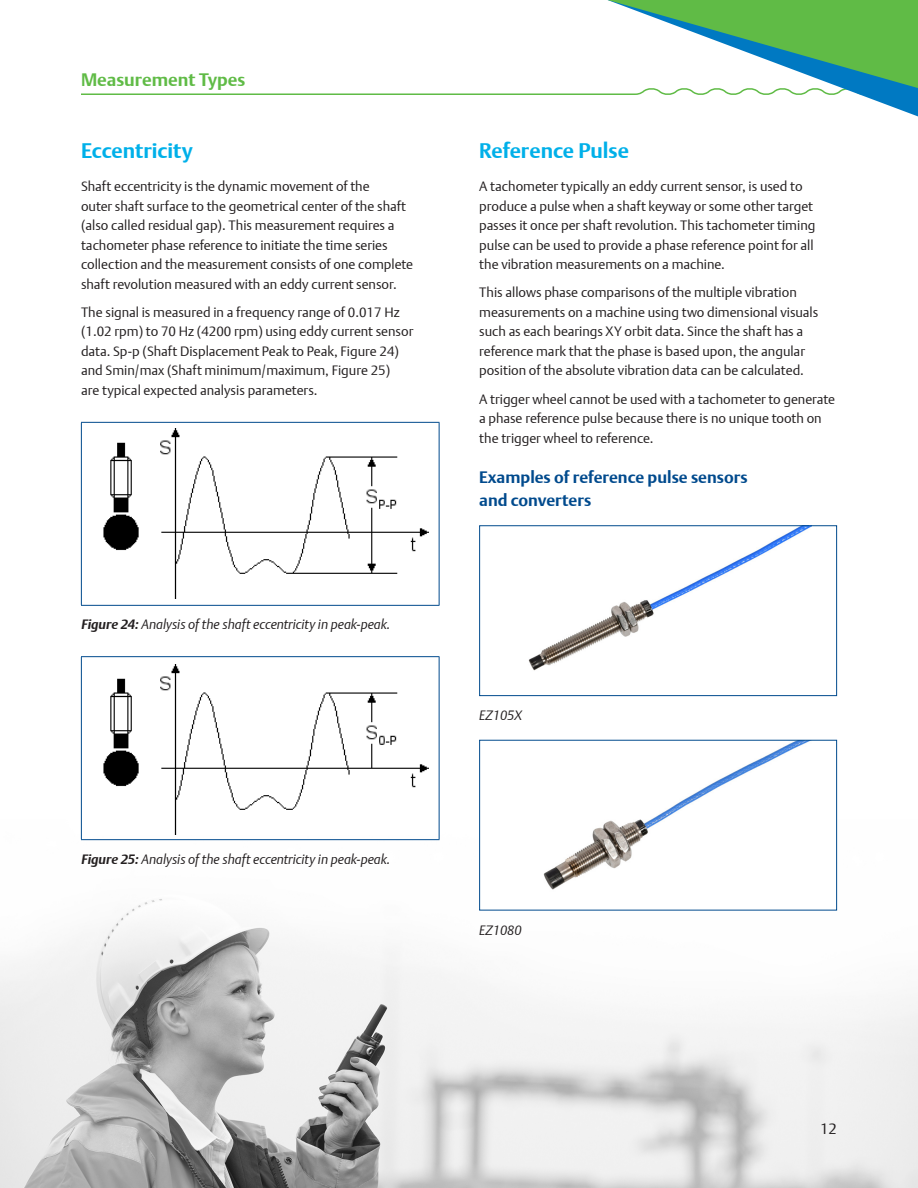
<style>
.page{position:relative;width:918px;height:1188px;background:#fff}
.page>*{position:absolute;margin:0;border:0;box-sizing:border-box;transform-origin:0 0}
.Subhead_1{font:700 21px "DTL Argo T";color:#00b0e9}
.t1{font:700 18px "DTL Argo T";color:#60bb46}
.Subhead_3{font:700 16.5px/22.5px "DTL Argo T";color:#004a8d}
.Page_Number{font:15px "DTL Argo T Light";color:#231f20}
.Body_Text{font:13.5px/19.5px "DTL Argo T Light";color:#231f20}
.Image_Illustration_C{font:italic 13.5px "DTL Argo T Light";color:#231f20}
.Body_Text-2{font:italic 13.5px "DTL Argo T Light";color:#231f20}
.s1{font-family:"DTL Argo T";font-weight:700}
</style>
<div class="page">
<svg style="left:81px;top:0;width:837px;height:117px"></svg>
<img style="left:0;top:819px;width:918px;height:369px">
<hr style="left:81px;top:605px;width:359px;height:1px;background:#004a8d">
<hr style="left:81px;top:422px;width:359px;height:1px;background:#004a8d">
<hr style="left:81px;top:423px;width:1px;height:182px;background:#004a8d">
<hr style="left:439px;top:423px;width:1px;height:182px;background:#004a8d">
<img style="left:103px;top:429px;width:326px;height:169px">
<hr style="left:81px;top:839px;width:359px;height:1px;background:#004a8d">
<hr style="left:81px;top:656px;width:359px;height:1px;background:#004a8d">
<hr style="left:81px;top:657px;width:1px;height:182px;background:#004a8d">
<hr style="left:439px;top:657px;width:1px;height:182px;background:#004a8d">
<img style="left:92px;top:664px;width:337px;height:170px">
<img style="left:528px;top:527px;width:283px;height:144px">
<div style="left:479px;top:525px;width:358px;height:171px;border:1px solid #004a8d"></div>
<div style="left:480px;top:740px;width:357px;height:170px;background:#fff"></div>
<img style="left:543px;top:742px;width:265px;height:148px">
<div style="left:479px;top:740px;width:358px;height:170px;border:1px solid #004a8d"></div>
<h2 class="t1" style="left:81px;top:69px;width:166px">Measurement Types</h2>
<p class="Subhead_1" style="left:81px;top:138px;width:113px">Eccentricity</p>
<p class="Body_Text" style="left:81px;top:176px;width:334px">Shaft eccentricity is the dynamic movement of the<br>outer shaft surface to the geometrical center of the shaft (also called residual gap). This measurement requires a tachometer phase reference to initiate the time series collection and the measurement consists of one complete shaft revolution measured with an eddy current sensor.</p>
<p class="Body_Text" style="left:81px;top:302px;width:334px">The signal is measured in a frequency range of 0.017 Hz (1.02 rpm) to 70 Hz (4200 rpm) using eddy current sensor data. Sp-p (Shaft Displacement Peak to Peak, Figure 24) and Smin/max (Shaft minimum/maximum, Figure 25)<br>are typical expected analysis parameters.</p>
<p class="Image_Illustration_C" style="left:81px;top:616px;width:311px"><span class="s1">Figure 24:</span> Analysis of the shaft eccentricity in peak-peak.</p>
<p class="Image_Illustration_C" style="left:81px;top:851px;width:311px"><span class="s1">Figure 25:</span> Analysis of the shaft eccentricity in peak-peak.</p>
<p class="Subhead_1" style="left:479px;top:138px;width:151px">Reference Pulse</p>
<p class="Body_Text" style="left:479px;top:176px;width:338px">A tachometer typically an eddy current sensor, is used to produce a pulse when a shaft keyway or some other target passes it once per shaft revolution. This tachometer timing pulse can be used to provide a phase reference point for all the vibration measurements on a machine.</p>
<p class="Body_Text" style="left:479px;top:283px;width:341px">This allows phase comparisons of the multiple vibration measurements on a machine using two dimensional visuals such as each bearings XY orbit data. Since the shaft has a reference mark that the phase is based upon, the angular position of the absolute vibration data can be calculated.</p>
<p class="Body_Text" style="left:479px;top:389px;width:358px">A trigger wheel cannot be used with a tachometer to generate a phase reference pulse because there is no unique tooth on the trigger wheel to reference.</p>
<p class="Subhead_3" style="left:479px;top:466px;width:270px">Examples of reference pulse sensors and converters</p>
<p class="Body_Text-2" style="left:479px;top:708px;width:44px">EZ105X</p>
<p class="Image_Illustration_C" style="left:479px;top:922px;width:44px">EZ1080</p>
<p class="Page_Number" style="left:820px;top:1120px;width:18px">12</p>
</div>
